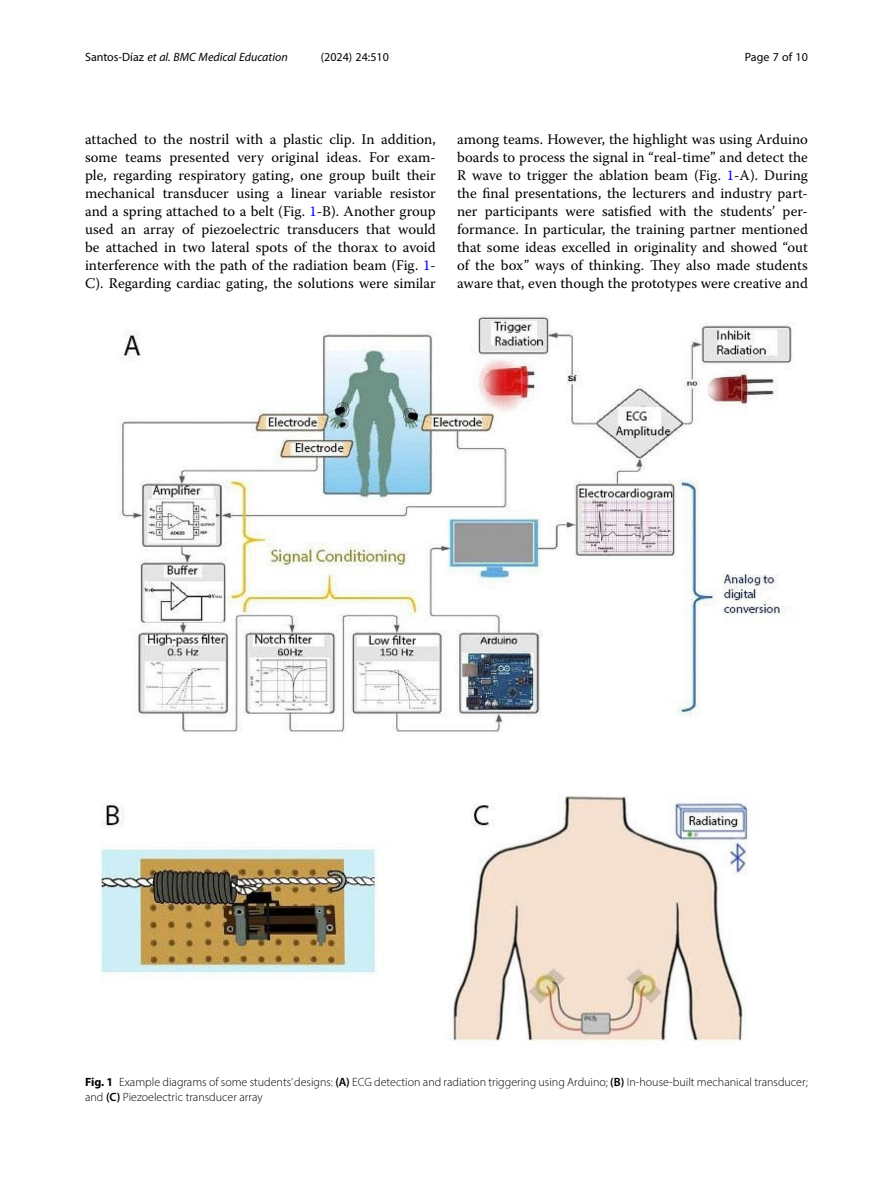
<style>
.page{position:relative;width:893px;height:1191px;background:#fff}
.page>*{position:absolute;margin:0;border:0;box-sizing:border-box;transform-origin:0 0}
.Body_Text{font:14.7px/18px "Warnock Pro";color:#000;text-align:justify}
.Figure_Caption{font:300 12px/15px "Myriad Pro";color:#000}
.t1{font:italic 12px "Myriad Pro";color:#000}
.t2{font:12px "Myriad Pro";color:#000}
.s1{font-style:normal}
.s2{color:#00f}
.s3{font-weight:700}
.s4{font-weight:600}
</style>
<div class="page">
<img style="left:100px;top:314px;width:694px;height:728px">
<p class="t1" style="left:85px;top:50px;width:204px"><span class="s1">Santos-Díaz</span> et al. BMC Medical Education</p>
<p class="t2" style="left:321px;top:50px;width:70px">(2024) 24:510</p>
<p class="t2" style="left:745px;top:50px;width:65px">Page 7 of 10</p>
<p class="Body_Text" style="left:85px;top:130px;width:352px">attached to the nostril with a plastic clip. In addition, some teams presented very original ideas. For exam&shy;ple, regarding respiratory gating, one group built their mechanical transducer using a linear variable resistor and a spring attached to a belt (Fig. <span class="s2">1</span>-B). Another group used an array of piezoelectric transducers that would be attached in two lateral spots of the thorax to avoid interference with the path of the radiation beam (Fig. <span class="s2">1</span>- C). Regarding cardiac gating, the solutions were similar</p>
<p class="Body_Text" style="left:457px;top:130px;width:352px">among teams. However, the highlight was using Arduino boards to process the signal in “real-time” and detect the R wave to trigger the ablation beam (Fig. <span class="s2">1</span>-A). During the final presentations, the lecturers and industry part&shy;ner participants were satisfied with the students’ per&shy;formance. In particular, the training partner mentioned that some ideas excelled in originality and showed “out of the box” ways of thinking. They also made students aware that, even though the prototypes were creative and</p>
<p class="Figure_Caption" style="left:85px;top:1074px;width:724px"><span class="s3">Fig. 1</span> Example diagrams of some students’ designs: <span class="s4">(A)</span> ECG detection and radiation triggering using Arduino; <span class="s4">(B)</span> In-house-built mechanical transducer; and <span class="s4">(C)</span> Piezoelectric transducer array</p>
</div>
